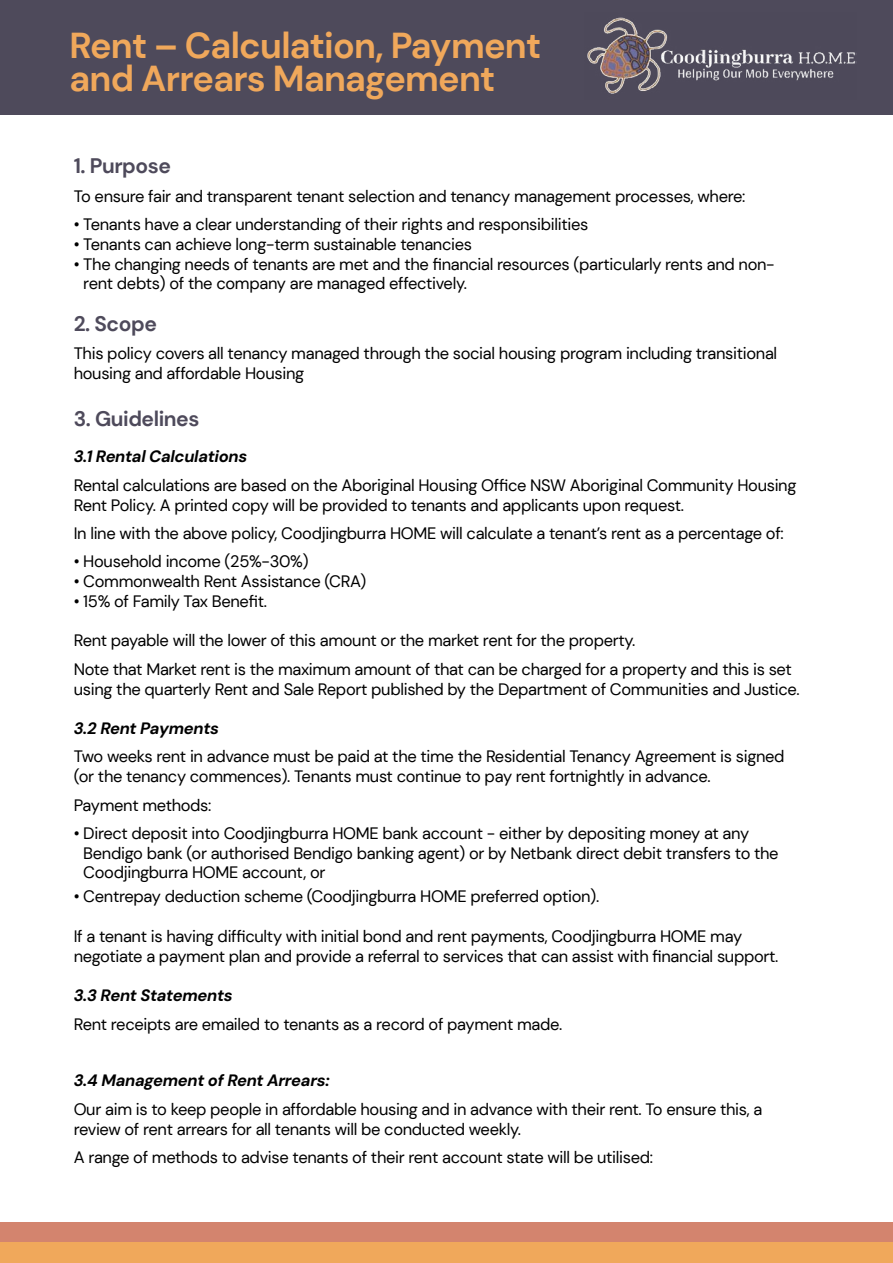
<style>
.page{position:relative;width:893px;height:1263px;background:#fff}
.page>*{position:absolute;margin:0;border:0;box-sizing:border-box;transform-origin:0 0}
.t1{font:700 36px/33px "DM Sans";letter-spacing:-.02em;color:#f0a85b}
.t2{font:700 21px "DM Sans";letter-spacing:-.02em;color:#4e4a5b}
.t3{font:16.5px/19.8px "DM Sans";letter-spacing:-.02em;color:#000}
.t4{font:italic 700 16.5px "DM Sans";letter-spacing:-.02em;color:#000}
</style>
<div class="page">
<div style="left:0;top:1223px;width:893px;height:20px;background:#d3846e"></div>
<div style="left:0;top:0;width:893px;height:115px;background:#4e4a5b"></div>
<div style="left:0;top:1242px;width:893px;height:21px;background:#f0a85b"></div>
<img style="left:587px;top:17px;width:270px;height:77px">
<h1 class="t1" style="left:69px;top:29px;width:473px">Rent – Calculation, Payment and Arrears Management</h1>
<p class="t2" style="left:74px;top:153px;width:99px">1. Purpose</p>
<p class="t3" style="left:74px;top:186px;width:673px">To ensure fair and transparent tenant selection and tenancy management processes, where:</p>
<p class="t3" style="left:74px;top:214px;width:516px">• Tenants have a clear understanding of their rights and responsibilities</p>
<p class="t3" style="left:74px;top:234px;width:400px">• Tenants can achieve long-term sustainable tenancies</p>
<p class="t3" style="left:83px;top:254px;width:693px;text-indent:-10px">• The changing needs of tenants are met and the financial resources (particularly rents and non&shy;rent debts) of the company are managed effectively.</p>
<p class="t2" style="left:74px;top:310px;width:85px">2. Scope</p>
<p class="t3" style="left:74px;top:343px;width:705px">This policy covers all tenancy managed through the social housing program including transitional housing and affordable Housing</p>
<p class="t2" style="left:74px;top:405px;width:127px">3. Guidelines</p>
<p class="t4" style="left:74px;top:446px;width:175px">3.1 Rental Calculations</p>
<p class="t3" style="left:74px;top:475px;width:724px">Rental calculations are based on the Aboriginal Housing Office NSW Aboriginal Community Housing<br>Rent Policy. A printed copy will be provided to tenants and applicants upon request.</p>
<p class="t3" style="left:74px;top:523px;width:712px">In line with the above policy, Coodjingburra HOME will calculate a tenant’s rent as a percentage of:</p>
<p class="t3" style="left:74px;top:551px;width:237px">• Household income (25%-30%)</p>
<p class="t3" style="left:74px;top:571px;width:294px">• Commonwealth Rent Assistance (CRA)</p>
<p class="t3" style="left:74px;top:591px;width:195px">• 15% of Family Tax Benefit.</p>
<p class="t3" style="left:74px;top:626px;width:720px;line-height:28.3px">Rent payable will the lower of this amount or the market rent for the property.<br>Note that Market rent is the maximum amount of that can be charged for a property and this is set</p>
<p class="t3" style="left:74px;top:679px;width:727px">using the quarterly Rent and Sale Report published by the Department of Communities and Justice.</p>
<p class="t4" style="left:74px;top:718px;width:147px">3.2 Rent Payments</p>
<p class="t3" style="left:74px;top:747px;width:712px">Two weeks rent in advance must be paid at the time the Residential Tenancy Agreement is signed (or the tenancy commences). Tenants must continue to pay rent fortnightly in advance.</p>
<p class="t3" style="left:74px;top:795px;width:139px">Payment methods:</p>
<p class="t3" style="left:83px;top:823px;width:697px;text-indent:-10px">• Direct deposit into Coodjingburra HOME bank account - either by depositing money at any<br>Bendigo bank (or authorised Bendigo banking agent) or by Netbank direct debit transfers to the<br>Coodjingburra HOME account, or</p>
<p class="t3" style="left:74px;top:887px;width:527px">• Centrepay deduction scheme (Coodjingburra HOME preferred option).</p>
<p class="t3" style="left:74px;top:926px;width:706px">If a tenant is having difficulty with initial bond and rent payments, Coodjingburra HOME may negotiate a payment plan and provide a referral to services that can assist with financial support.</p>
<p class="t4" style="left:74px;top:985px;width:160px">3.3 Rent Statements</p>
<p class="t3" style="left:74px;top:1014px;width:490px">Rent receipts are emailed to tenants as a record of payment made.</p>
<p class="t4" style="left:74px;top:1070px;width:257px">3.4 Management of Rent Arrears:</p>
<p class="t3" style="left:74px;top:1099px;width:690px">Our aim is to keep people in affordable housing and in advance with their rent. To ensure this, a review of rent arrears for all tenants will be conducted weekly.</p>
<p class="t3" style="left:74px;top:1147px;width:581px">A range of methods to advise tenants of their rent account state will be utilised:</p>
</div>
